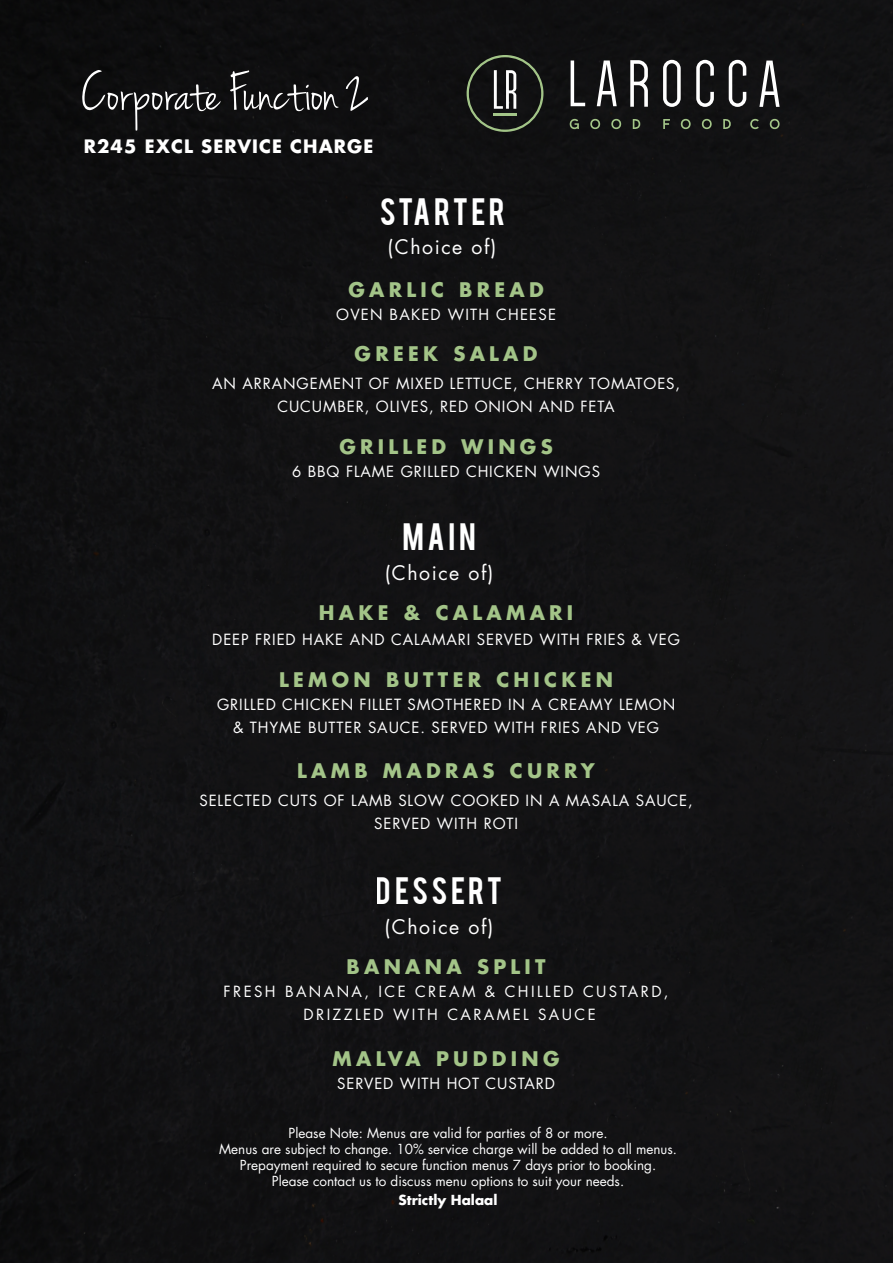
<style>
.page{position:relative;width:893px;height:1263px;background:#121213}
.page>*{position:absolute;margin:0;border:0;box-sizing:border-box;transform-origin:0 0}
.t1{font:57px "Jenna Sue";color:#fff}
.t2{font:30px "Bebas";letter-spacing:.1em;color:#fff}
.t3{font:700 19.65px "Futura LT";letter-spacing:.22em;color:#a3c488}
.t4{font:19.5px "Futura LT";letter-spacing:.08em;color:#fff}
.t5{font:700 18px "Futura LT";letter-spacing:.06em;color:#fff}
.t6{font:15px "Futura LT";letter-spacing:.06em;color:#fff}
.t7{font:15px "Futura LT";letter-spacing:.16em;color:#fff}
.t8{font:15px "Futura LT";letter-spacing:.08em;color:#fff}
.t9{font:13.5px "Futura LT";color:#fff}
.t10{font:700 13.5px "Futura LT";color:#fff}
</style>
<div class="page">
<svg style="left:570px;top:119px;width:9px;height:10px"></svg>
<svg style="left:590px;top:119px;width:11px;height:10px"></svg>
<svg style="left:611px;top:119px;width:11px;height:10px"></svg>
<svg style="left:633px;top:119px;width:7px;height:10px"></svg>
<svg style="left:663px;top:119px;width:7px;height:10px"></svg>
<svg style="left:680px;top:119px;width:11px;height:10px"></svg>
<svg style="left:701px;top:119px;width:11px;height:10px"></svg>
<svg style="left:723px;top:119px;width:8px;height:10px"></svg>
<svg style="left:750px;top:119px;width:9px;height:10px"></svg>
<svg style="left:769px;top:119px;width:11px;height:10px"></svg>
<svg style="left:571px;top:61px;width:14px;height:45px"></svg>
<svg style="left:597px;top:61px;width:20px;height:45px"></svg>
<svg style="left:630px;top:60px;width:18px;height:47px"></svg>
<svg style="left:663px;top:60px;width:18px;height:47px"></svg>
<svg style="left:696px;top:60px;width:18px;height:47px"></svg>
<svg style="left:729px;top:60px;width:17px;height:47px"></svg>
<svg style="left:759px;top:61px;width:21px;height:46px"></svg>
<svg style="left:467px;top:55px;width:76px;height:77px"></svg>
<p class="t1" style="left:81px;top:60px;width:291px">Corporate Function 2</p>
<p class="t5" style="left:84px;top:135px;width:291px">R245 EXCL SERVICE CHARGE</p>
<h2 class="t2" style="left:379px;top:189px;width:128px">STARTER</h2>
<h3 class="t4" style="left:388px;top:235px;width:110px">(Choice of)</h3>
<p class="t3" style="left:348px;top:276px;width:197px">GARLIC BREAD</p>
<p class="t8" style="left:336px;top:304px;width:221px">OVEN BAKED WITH CHEESE</p>
<p class="t3" style="left:355px;top:340px;width:184px">GREEK SALAD</p>
<p class="t6" style="left:212px;top:374px;width:470px">AN ARRANGEMENT OF MIXED LETTUCE, CHERRY TOMATOES,</p>
<p class="t6" style="left:277px;top:397px;width:339px">CUCUMBER, OLIVES, RED ONION AND FETA</p>
<p class="t3" style="left:339px;top:434px;width:215px">GRILLED WINGS</p>
<p class="t6" style="left:292px;top:462px;width:309px">6 BBQ FLAME GRILLED CHICKEN WINGS</p>
<h2 class="t2" style="left:402px;top:515px;width:75px">MAIN</h2>
<h3 class="t4" style="left:385px;top:560px;width:110px">(Choice of)</h3>
<p class="t3" style="left:319px;top:599px;width:256px">HAKE &amp; CALAMARI</p>
<p class="t6" style="left:212px;top:630px;width:469px">DEEP FRIED HAKE AND CALAMARI SERVED WITH FRIES &amp; VEG</p>
<p class="t3" style="left:279px;top:667px;width:335px">LEMON BUTTER CHICKEN</p>
<p class="t6" style="left:217px;top:695px;width:460px">GRILLED CHICKEN FILLET SMOTHERED IN A CREAMY LEMON</p>
<p class="t6" style="left:233px;top:718px;width:428px">&amp; THYME BUTTER SAUCE. SERVED WITH FRIES AND VEG</p>
<p class="t3" style="left:297px;top:757px;width:299px">LAMB MADRAS CURRY</p>
<p class="t6" style="left:199px;top:791px;width:495px">SELECTED CUTS OF LAMB SLOW COOKED IN A MASALA SAUCE,</p>
<p class="t6" style="left:374px;top:814px;width:145px">SERVED WITH ROTI</p>
<h2 class="t2" style="left:376px;top:869px;width:128px">DESSERT</h2>
<h3 class="t4" style="left:385px;top:914px;width:110px">(Choice of)</h3>
<p class="t3" style="left:346px;top:954px;width:201px">BANANA SPLIT</p>
<p class="t7" style="left:224px;top:982px;width:446px">FRESH BANANA, ICE CREAM &amp; CHILLED CUSTARD,</p>
<p class="t7" style="left:304px;top:1005px;width:294px">DRIZZLED WITH CARAMEL SAUCE</p>
<p class="t3" style="left:333px;top:1045px;width:228px">MALVA PUDDING</p>
<p class="t6" style="left:337px;top:1073px;width:219px">SERVED WITH HOT CUSTARD</p>
<p class="t9" style="left:289px;top:1124px;width:320px">Please Note: Menus are valid for parties of 8 or more.</p>
<p class="t9" style="left:219px;top:1140px;width:459px">Menus are subject to change. 10% service charge will be added to all menus.</p>
<p class="t9" style="left:240px;top:1156px;width:418px">Prepayment required to secure function menus 7 days prior to booking.</p>
<p class="t9" style="left:272px;top:1173px;width:354px">Please contact us to discuss menu options to suit your needs.</p>
<p class="t10" style="left:399px;top:1191px;width:100px">Strictly Halaal</p>
</div>
